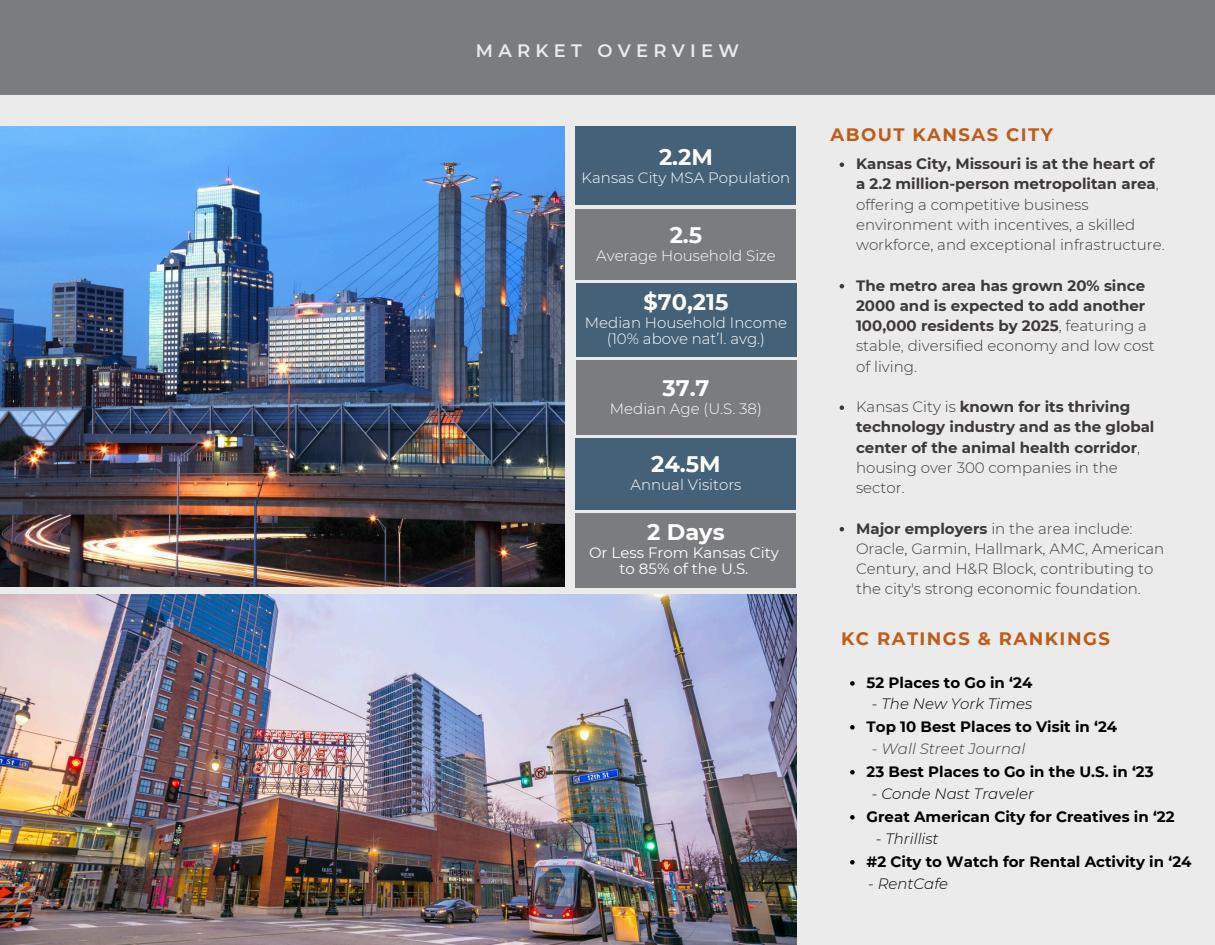
<style>
.page{position:relative;width:1215px;height:945px;background:#ebebec}
.page>*{position:absolute;margin:0;border:0;box-sizing:border-box;transform-origin:0 0}
.t1{font:700 22.5px "Montserrat";color:#fff}
.t2{font:700 18px "Montserrat";letter-spacing:.08em;color:#bf5c17}
.t3{font:600 18px "Montserrat";letter-spacing:.29em;color:#ebebec}
.t4{font:300 15px/20.2px "Montserrat";color:#3d3938}
.t5{font:700 15px/20.2px "Montserrat";color:#3d3938}
.t6{font:700 15px "Montserrat";color:#000}
.t7{font:300 15px/15.8px "Montserrat";color:#fff;text-align:center}
.t8{font:italic 300 15px "Montserrat";color:#000}
.t9{font:15px "Montserrat";color:#fff}
.t10{font:italic 300 15px "Montserrat";color:#3d3938}
.s1{font-weight:700}
.s2{font-weight:300}
</style>
<div class="page">
<div style="left:0;top:0;width:1215px;height:94px;background:#7b7c7f"></div>
<img style="left:0;top:126px;width:565px;height:460px">
<img style="left:0;top:595px;width:797px;height:350px">
<div style="left:576px;top:126px;width:220px;height:79px;background:#456177"></div>
<svg style="left:840px;top:162px;width:4px;height:5px"></svg>
<svg style="left:840px;top:284px;width:4px;height:4px"></svg>
<svg style="left:840px;top:405px;width:4px;height:5px"></svg>
<svg style="left:840px;top:527px;width:4px;height:4px"></svg>
<svg style="left:850px;top:681px;width:5px;height:5px"></svg>
<svg style="left:850px;top:725px;width:5px;height:5px"></svg>
<svg style="left:850px;top:770px;width:5px;height:5px"></svg>
<svg style="left:850px;top:815px;width:5px;height:5px"></svg>
<svg style="left:850px;top:860px;width:5px;height:5px"></svg>
<div style="left:576px;top:209px;width:220px;height:70px;background:#7b7c7f"></div>
<div style="left:576px;top:283px;width:220px;height:73px;background:#456177"></div>
<div style="left:576px;top:360px;width:220px;height:75px;background:#7b7c7f"></div>
<div style="left:576px;top:438px;width:220px;height:72px;background:#456177"></div>
<div style="left:576px;top:513px;width:220px;height:74px;background:#7b7c7f"></div>
<p class="t3" style="left:476px;top:39px;width:265px">MARKET OVERVIEW</p>
<h1 class="t1" style="left:659px;top:143px;width:55px">2.2M</h1>
<p class="t7" style="left:582px;top:170px;width:210px">Kansas City MSA Population</p>
<p class="t1" style="left:670px;top:221px;width:34px">2.5</p>
<p class="t7" style="left:596px;top:247px;width:181px">Average Household Size</p>
<h1 class="t1" style="left:644px;top:289px;width:86px">$70,215</h1>
<p class="t7" style="left:585px;top:315px;width:203px">Median Household Income (10% above nat’l. avg.)</p>
<p class="t1" style="left:662px;top:374px;width:49px">37.7</p>
<p class="t7" style="left:610px;top:401px;width:153px">Median Age (U.S. 38)</p>
<p class="t1" style="left:651px;top:450px;width:71px">24.5M</p>
<p class="t7" style="left:631px;top:477px;width:112px">Annual Visitors</p>
<p class="t1" style="left:647px;top:518px;width:79px">2 Days</p>
<p class="t9" style="left:589px;top:544px;width:191px">Or Less From Kansas City</p>
<p class="t9" style="left:620px;top:559px;width:130px">to 85% of the U.S.</p>
<p class="t2" style="left:831px;top:124px;width:224px">ABOUT KANSAS CITY</p>
<p class="t4" style="left:856px;top:154px;width:310px"><span class="s1">Kansas City, Missouri is at the heart of a 2.2 million-person metropolitan area</span>, offering a competitive business environment with incentives, a skilled workforce, and exceptional infrastructure.</p>
<p class="t5" style="left:856px;top:275px;width:300px">The metro area has grown 20% since<br>2000 and is expected to add another<br>100,000 residents by 2025<span class="s2">, featuring a stable, diversified economy and low cost of living.</span></p>
<p class="t5" style="left:856px;top:397px;width:300px"><span class="s2">Kansas City is</span> known for its thriving technology industry and as the global center of the animal health corridor<span class="s2">, housing over 300 companies in the sector.</span></p>
<p class="t4" style="left:856px;top:518px;width:310px"><span class="s1">Major employers</span> in the area include:<br>Oracle, Garmin, Hallmark, AMC, American Century, and H&amp;R Block, contributing to the city's strong economic foundation.</p>
<p class="t2" style="left:841px;top:628px;width:270px">KC RATINGS &amp; RANKINGS</p>
<p class="t6" style="left:867px;top:673px;width:167px">52 Places to Go in ‘24</p>
<p class="t8" style="left:872px;top:695px;width:162px">- The New York Times</p>
<p class="t6" style="left:867px;top:717px;width:252px">Top 10 Best Places to Visit in ‘24</p>
<p class="t10" style="left:872px;top:740px;width:155px">- Wall Street Journal</p>
<p class="t6" style="left:867px;top:762px;width:289px">23 Best Places to Go in the U.S. in ‘23</p>
<p class="t8" style="left:872px;top:785px;width:164px">- Conde Nast Traveler</p>
<p class="t6" style="left:867px;top:807px;width:310px">Great American City for Creatives in ‘22</p>
<h1 class="t8" style="left:876px;top:830px;width:64px">- Thrillist</h1>
<p class="t6" style="left:867px;top:852px;width:326px">#2 City to Watch for Rental Activity in ‘24</p>
<p class="t8" style="left:868px;top:875px;width:82px">- RentCafe</p>
</div>
